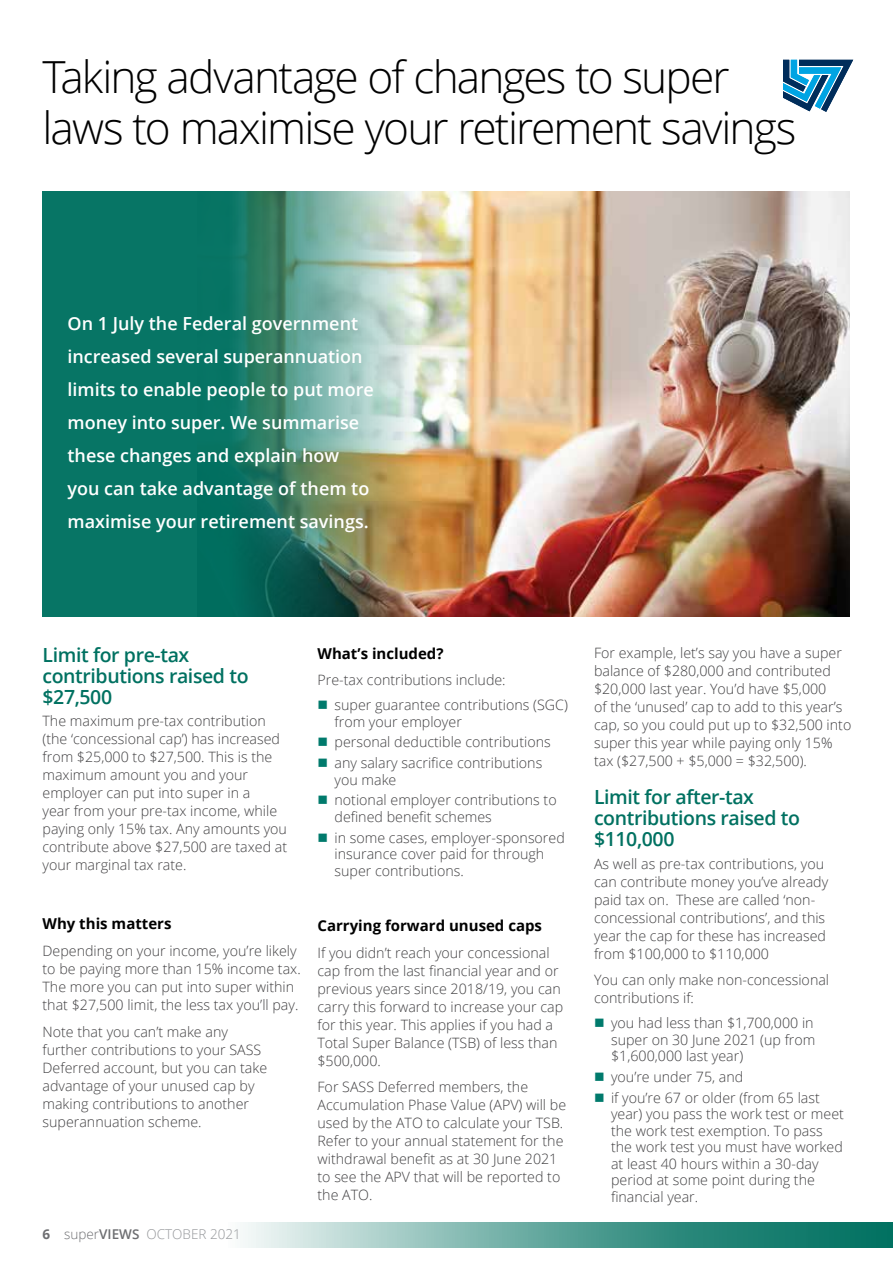
<style>
.page{position:relative;width:893px;height:1263px;background:#fff}
.page>*{position:absolute;margin:0;border:0;box-sizing:border-box;transform-origin:0 0}
.t1{font:300 44.25px/51px "Open Sans";letter-spacing:-.045em;color:#000}
.t2{font:600 19.5px/21px "Open Sans";letter-spacing:-.02em;color:#007161}
.t3{font:600 18px/33px "Open Sans";color:#fff}
.t4{font:700 15px "Open Sans";color:#000}
.t5{font:300 14.25px/18px "Open Sans";color:#414042}
.t6{font:300 13.5px "Open Sans";color:#95979a}
.s1{font-weight:700;color:#6d6e71}
.s2{color:#6d6e71}
.s3{font-weight:600;color:#6d6e71}
</style>
<div class="page">
<svg style="left:892px;top:1222px;width:1px;height:25px"></svg>
<svg style="left:243px;top:1222px;width:649px;height:25px"></svg>
<svg style="left:783px;top:60px;width:70px;height:52px"></svg>
<img style="left:418px;top:191px;width:432px;height:426px">
<img style="left:43px;top:191px;width:375px;height:426px">
<h1 class="t1" style="left:43px;top:51px;width:755px">Taking advantage of changes to super laws to maximise your retirement savings</h1>
<p class="t3" style="left:68px;top:307px;width:308px">On 1 July the Federal government increased several superannuation limits to enable people to put more money into super. We summarise these changes and explain how you can take advantage of them to maximise your retirement savings.</p>
<h2 class="t2" style="left:43px;top:643px;width:208px">Limit for pre-tax contributions raised to $27,500</h2>
<p class="t5" style="left:43px;top:711px;width:246px">The maximum pre-tax contribution (the ‘concessional cap’) has increased from $25,000 to $27,500. This is the maximum amount you and your employer can put into super in a<br>year from your pre-tax income, while paying only 15% tax. Any amounts you contribute above $27,500 are taxed at your marginal tax rate.</p>
<p class="t4" style="left:43px;top:913px;width:131px">Why this matters</p>
<p class="t5" style="left:43px;top:942px;width:260px">Depending on your income, you’re likely to be paying more than 15% income tax.<br>The more you can put into super within that $27,500 limit, the less tax you’ll pay.</p>
<p class="t5" style="left:43px;top:1022px;width:226px">Note that you can’t make any further contributions to your SASS<br>Deferred account, but you can take advantage of your unused cap by making contributions to another superannuation scheme.</p>
<p class="t6" style="left:43px;top:1225px;width:200px"><span class="s1">6</span> <span class="s2">super</span><span class="s3">VIEWS</span> OCTOBER 2021</p>
<p class="t4" style="left:317px;top:643px;width:128px">What’s included?</p>
<p class="t5" style="left:334px;top:667px;width:235px;line-height:25px;text-indent:-17px">Pre-tax contributions include:<br>super guarantee contributions (SGC)</p>
<p class="t5" style="left:334px;top:711px;width:218px;line-height:20.7px">from your employer<br>personal deductible contributions any salary sacrifice contributions</p>
<p class="t5" style="left:334px;top:769px;width:224px;line-height:20.7px">you make<br>notional employer contributions to</p>
<p class="t5" style="left:334px;top:806px;width:232px;line-height:20.7px">defined benefit schemes<br>in some cases, employer-sponsored</p>
<p class="t5" style="left:334px;top:845px;width:211px;line-height:16.5px">insurance cover paid for through super contributions.</p>
<p class="t4" style="left:317px;top:915px;width:226px">Carrying forward unused caps</p>
<p class="t5" style="left:317px;top:943px;width:247px">If you didn’t reach your concessional cap from the last financial year and or previous years since 2018/19, you can carry this forward to increase your cap for this year. This applies if you had a Total Super Balance (TSB) of less than $500,000.</p>
<p class="t5" style="left:317px;top:1078px;width:250px">For SASS Deferred members, the<br>Accumulation Phase Value (APV) will be used by the ATO to calculate your TSB.<br>Refer to your annual statement for the withdrawal benefit as at 30 June 2021 to see the APV that will be reported to the ATO.</p>
<p class="t5" style="left:594px;top:644px;width:259px">For example, let’s say you have a super balance of $280,000 and contributed $20,000 last year. You’d have $5,000<br>of the ‘unused’ cap to add to this year’s cap, so you could put up to $32,500 into super this year while paying only 15% tax ($27,500 + $5,000 = $32,500).</p>
<h2 class="t2" style="left:594px;top:786px;width:208px">Limit for after-tax contributions raised to $110,000</h2>
<p class="t5" style="left:594px;top:854px;width:236px">As well as pre-tax contributions, you can contribute money you’ve already paid tax on. These are called ‘non&shy;concessional contributions’, and this year the cap for these has increased from $100,000 to $110,000</p>
<p class="t5" style="left:594px;top:971px;width:237px">You can only make non-concessional contributions if:</p>
<p class="t5" style="left:611px;top:1014px;width:206px;line-height:16.5px">you had less than $1,700,000 in super on 30 June 2021 (up from $1,600,000 last year)</p>
<p class="t5" style="left:611px;top:1066px;width:210px;line-height:20.7px">you’re under 75, and<br>if you’re 67 or older (from 65 last</p>
<p class="t5" style="left:611px;top:1105px;width:234px;line-height:16.5px">year) you pass the work test or meet the work test exemption. To pass the work test you must have worked at least 40 hours within a 30-day period at some point during the financial year.</p>
</div>
